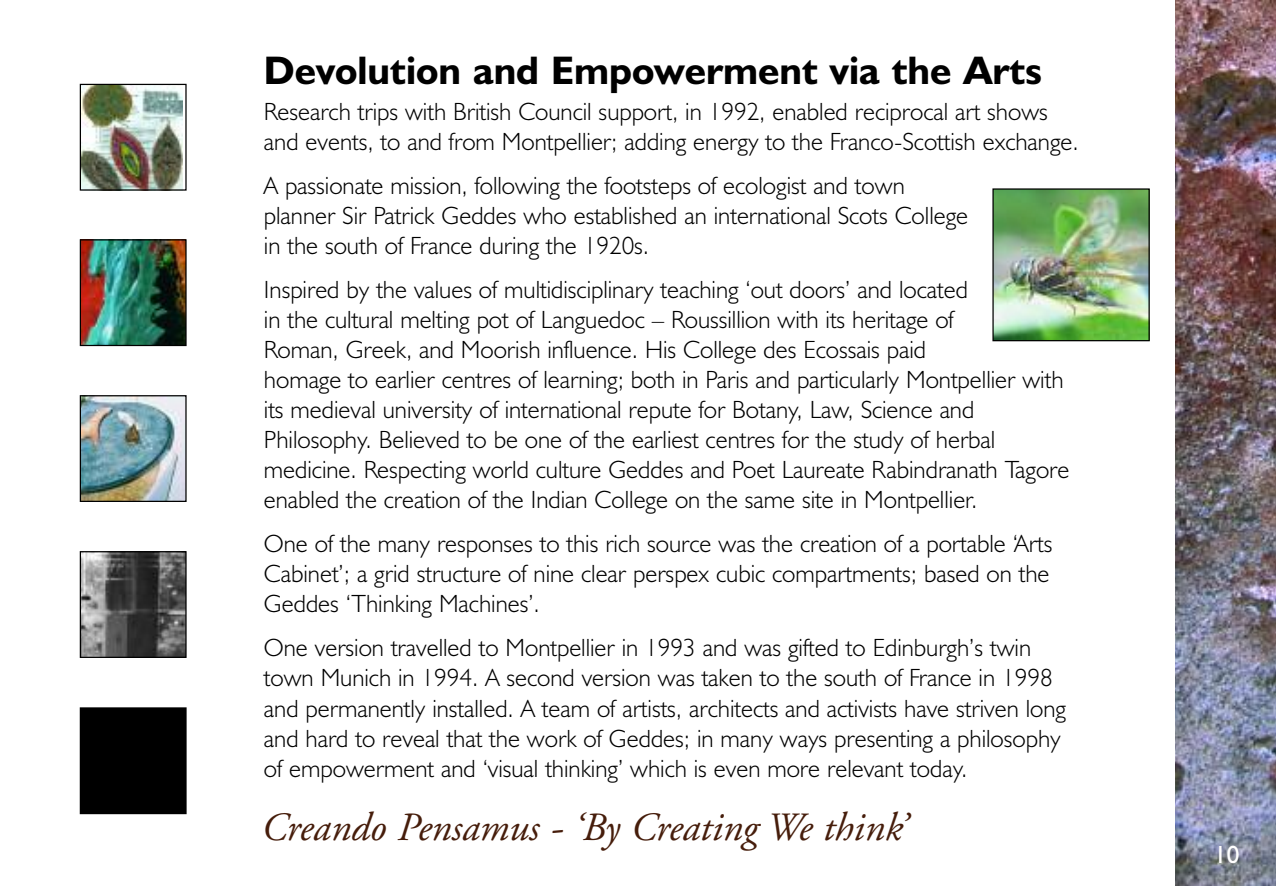
<style>
.page{position:relative;width:1276px;height:886px;background:#fff}
.page>*{position:absolute;margin:0;border:0;box-sizing:border-box;transform-origin:0 0}
.t1{font:italic 40px "Adobe Garamond";color:#461d0b}
.t2{font:700 40px "Humanist 521 BT";color:#000}
.t3{font:300 25px/30px "Humanist 521 BT";color:#000}
.t4{font:25px "Humanist 521 BT";color:#fff}
</style>
<div class="page">
<img style="left:1176px;top:0;width:100px;height:886px">
<svg style="left:182px;top:93px;width:1px;height:96px"></svg>
<img style="left:82px;top:86px;width:100px;height:103px">
<div style="left:80px;top:84px;width:107px;height:107px;border:1px solid #000"></div>
<img style="left:82px;top:241px;width:103px;height:103px">
<div style="left:80px;top:239px;width:107px;height:107px;border:1px solid #000"></div>
<img style="left:82px;top:397px;width:103px;height:103px">
<div style="left:80px;top:395px;width:107px;height:107px;border:1px solid #000"></div>
<img style="left:82px;top:553px;width:103px;height:103px">
<div style="left:80px;top:551px;width:107px;height:107px;border:1px solid #000"></div>
<div style="left:81px;top:708px;width:104px;height:105px;background:#000"></div>
<div style="left:80px;top:707px;width:107px;height:107px;border:1px solid #000"></div>
<img style="left:994px;top:190px;width:153px;height:149px">
<div style="left:992px;top:188px;width:157px;height:153px;border:1px solid #000"></div>
<h1 class="t2" style="left:264px;top:56px;width:779px">Devolution and Empowerment via the Arts</h1>
<p class="t3" style="left:264px;top:99px;width:816px">Research trips with British Council support, in 1992, enabled reciprocal art shows and events, to and from Montpellier; adding energy to the Franco-Scottish exchange.</p>
<p class="t3" style="left:264px;top:173px;width:706px">A passionate mission, following the footsteps of ecologist and town planner Sir Patrick Geddes who established an international Scots College in the south of France during the 1920s.</p>
<p class="t3" style="left:264px;top:277px;width:807px">Inspired by the values of multidisciplinary teaching ‘out doors’ and located<br>in the cultural melting pot of Languedoc – Roussillion with its heritage of<br>Roman, Greek, and Moorish influence. His College des Ecossais paid<br>homage to earlier centres of learning; both in Paris and particularly Montpellier with its medieval university of international repute for Botany, Law, Science and Philosophy. Believed to be one of the earliest centres for the study of herbal medicine. Respecting world culture Geddes and Poet Laureate Rabindranath Tagore enabled the creation of the Indian College on the same site in Montpellier.</p>
<p class="t3" style="left:264px;top:531px;width:790px;text-align:justify">One of the many responses to this rich source was the creation of a portable ‘Arts Cabinet’; a grid structure of nine clear perspex cubic compartments; based on the Geddes ‘Thinking Machines’.</p>
<p class="t3" style="left:264px;top:636px;width:803px">One version travelled to Montpellier in 1993 and was gifted to Edinburgh’s twin town Munich in 1994. A second version was taken to the south of France in 1998 and permanently installed. A team of artists, architects and activists have striven long and hard to reveal that the work of Geddes; in many ways presenting a philosophy of empowerment and ‘visual thinking’ which is even more relevant today.</p>
<h1 class="t1" style="left:261px;top:812px;width:646px">Creando Pensamus - ‘By Creating We think’</h1>
<p class="t4" style="left:1214px;top:846px;width:27px">10</p>
</div>
